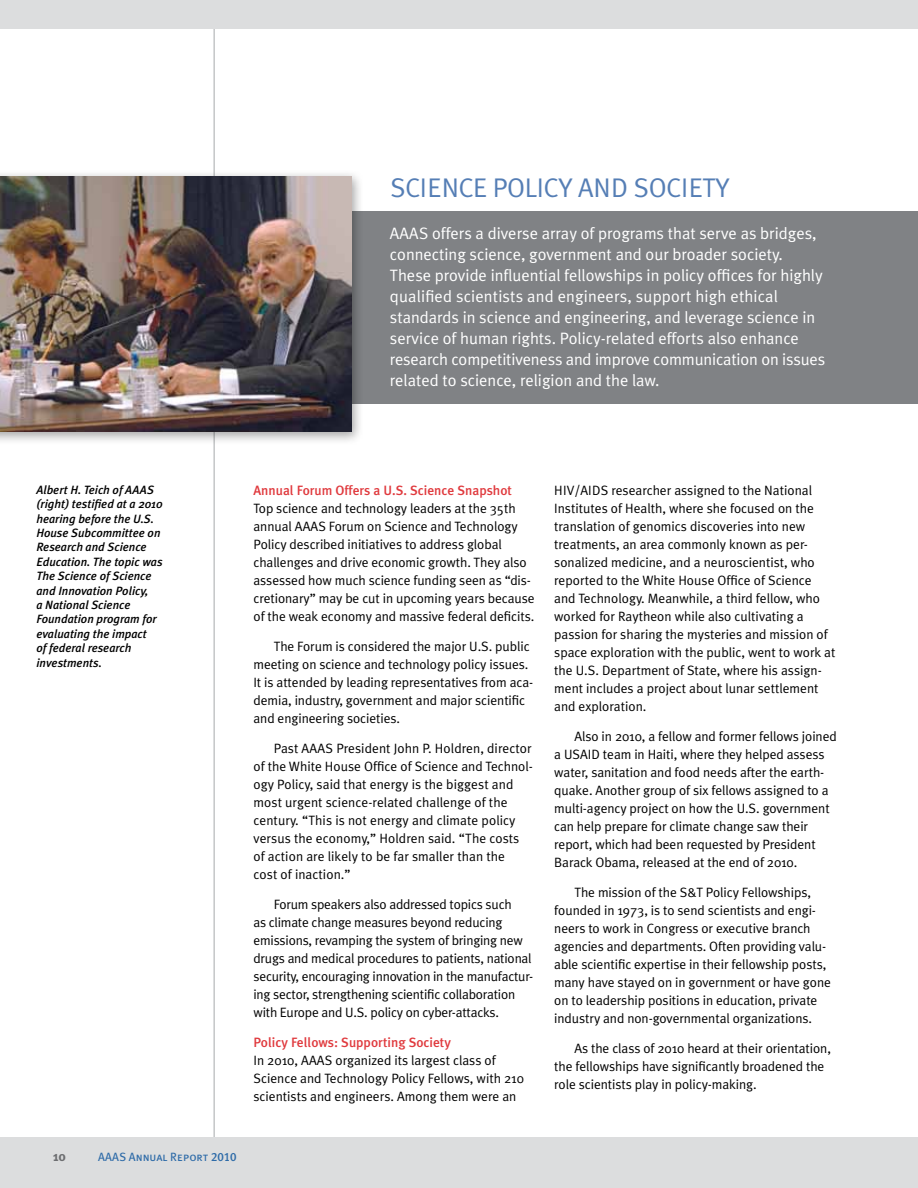
<style>
.page{position:relative;width:918px;height:1188px;background:#fff}
.page>*{position:absolute;margin:0;border:0;box-sizing:border-box;transform-origin:0 0}
.t1{font:27px "Meta Plus Normal";letter-spacing:-.01em;color:#557eb5}
.t2{font:16.5px/21px "Meta Plus Normal";color:#fff}
.t3{font:13.5px/18px "Meta Plus Normal";letter-spacing:-.005em;color:#000}
.t4{font:500 13.5px "Meta Plus";color:#e03a3e}
.t5{font:700 13.5px "Meta Plus";color:#6d6e71}
.t6{font:italic 500 12px/14.4px "Meta Plus";color:#000}
.t7{font:12px "Meta Plus Book Caps";color:#2e6ba8}
.s1{font-family:"Meta Plus Medium Caps"}
</style>
<div class="page">
<hr style="left:214px;top:0;width:1px;height:1150px;background:#a7a9ac">
<div style="left:0;top:1137px;width:918px;height:51px;background:#dcddde"></div>
<div style="left:0;top:0;width:918px;height:28px;background:#dcddde"></div>
<div style="left:318px;top:211px;width:600px;height:193px;background:#808285"></div>
<div style="left:0;top:169px;width:364px;height:276px;background:#000;opacity:.35"></div>
<img style="left:0;top:176px;width:351px;height:256px">
<h1 class="t1" style="left:390px;top:172px;width:273px">SCIENCE POLICY an d Society</h1>
<p class="t2" style="left:390px;top:222px;width:437px">AAAS offers a diverse array of programs that serve as bridges, connecting science, government and our broader society.<br>These provide influential fellowships in policy offices for highly qualified scientists and engineers, support high ethical standards in science and engineering, and leverage science in service of human rights. Policy-related efforts also enhance research competitiveness and improve communication on issues related to science, religion and the law.</p>
<p class="t6" style="left:36px;top:482px;width:128px">Albert H. Teich of AAAS (right) testified at a 2010 hearing before the U.S.<br>House Subcommittee on<br>Research and Science<br>Education. The topic was<br>The Science of Science and Innovation Policy,<br>a National Science<br>Foundation program for evaluating the impact<br>of federal research investments.</p>
<p class="t4" style="left:254px;top:483px;width:260px">Annual Forum Offers a U.S. Science Snapshot</p>
<p class="t3" style="left:254px;top:499px;width:283px">Top science and technology leaders at the 35th annual AAAS Forum on Science and Technology Policy described initiatives to address global challenges and drive economic growth. They also assessed how much science funding seen as “dis&shy;cretionary” may be cut in upcoming years because of the weak economy and massive federal deficits.</p>
<p class="t3" style="left:254px;top:637px;width:281px;text-indent:20px">The Forum is considered the major U.S. public meeting on science and technology policy issues.<br>It is attended by leading representatives from aca&shy;demia, industry, government and major scientific and engineering societies.</p>
<p class="t3" style="left:254px;top:739px;width:281px;text-indent:20px">Past AAAS President John P. Holdren, director of the White House Office of Science and Technol&shy;ogy Policy, said that energy is the biggest and most urgent science-related challenge of the century. “This is not energy and climate policy versus the economy,” Holdren said. “The costs of action are likely to be far smaller than the<br>cost of inaction.”</p>
<p class="t3" style="left:254px;top:895px;width:281px;text-indent:20px">Forum speakers also addressed topics such<br>as climate change measures beyond reducing emissions, revamping the system of bringing new drugs and medical procedures to patients, national security, encouraging innovation in the manufactur&shy;ing sector, strengthening scientific collaboration with Europe and U.S. policy on cyber-attacks.</p>
<p class="t4" style="left:254px;top:1034px;width:199px">Policy Fellows: Supporting Society</p>
<p class="t3" style="left:254px;top:1051px;width:272px">In 2010, AAAS organized its largest class of<br>Science and Technology Policy Fellows, with 210 scientists and engineers. Among them were an</p>
<p class="t5" style="left:53px;top:1149px;width:14px">10</p>
<p class="t7" style="left:98px;top:1150px;width:140px">AAAS Annual Report <span class="s1">2010</span></p>
<p class="t3" style="left:554px;top:481px;width:283px">HIV/AIDS researcher assigned to the National Institutes of Health, where she focused on the translation of genomics discoveries into new treatments, an area commonly known as per&shy;sonalized medicine, and a neuroscientist, who reported to the White House Office of Science and Technology. Meanwhile, a third fellow, who worked for Raytheon while also cultivating a passion for sharing the mysteries and mission of space exploration with the public, went to work at the U.S. Department of State, where his assign&shy;ment includes a project about lunar settlement and exploration.</p>
<p class="t3" style="left:554px;top:727px;width:284px;text-indent:20px">Also in 2010, a fellow and former fellows joined a USAID team in Haiti, where they helped assess water, sanitation and food needs after the earth&shy;quake. Another group of six fellows assigned to a multi-agency project on how the U.S. government can help prepare for climate change saw their report, which had been requested by President Barack Obama, released at the end of 2010.</p>
<p class="t3" style="left:554px;top:883px;width:278px;text-indent:20px">The mission of the S&amp;T Policy Fellowships, founded in 1973, is to send scientists and engi&shy;neers to work in Congress or executive branch agencies and departments. Often providing valu&shy;able scientific expertise in their fellowship posts, many have stayed on in government or have gone on to leadership positions in education, private industry and non-governmental organizations.</p>
<p class="t3" style="left:554px;top:1039px;width:278px;text-indent:20px">As the class of 2010 heard at their orientation, the fellowships have significantly broadened the role scientists play in policy-making.</p>
</div>
